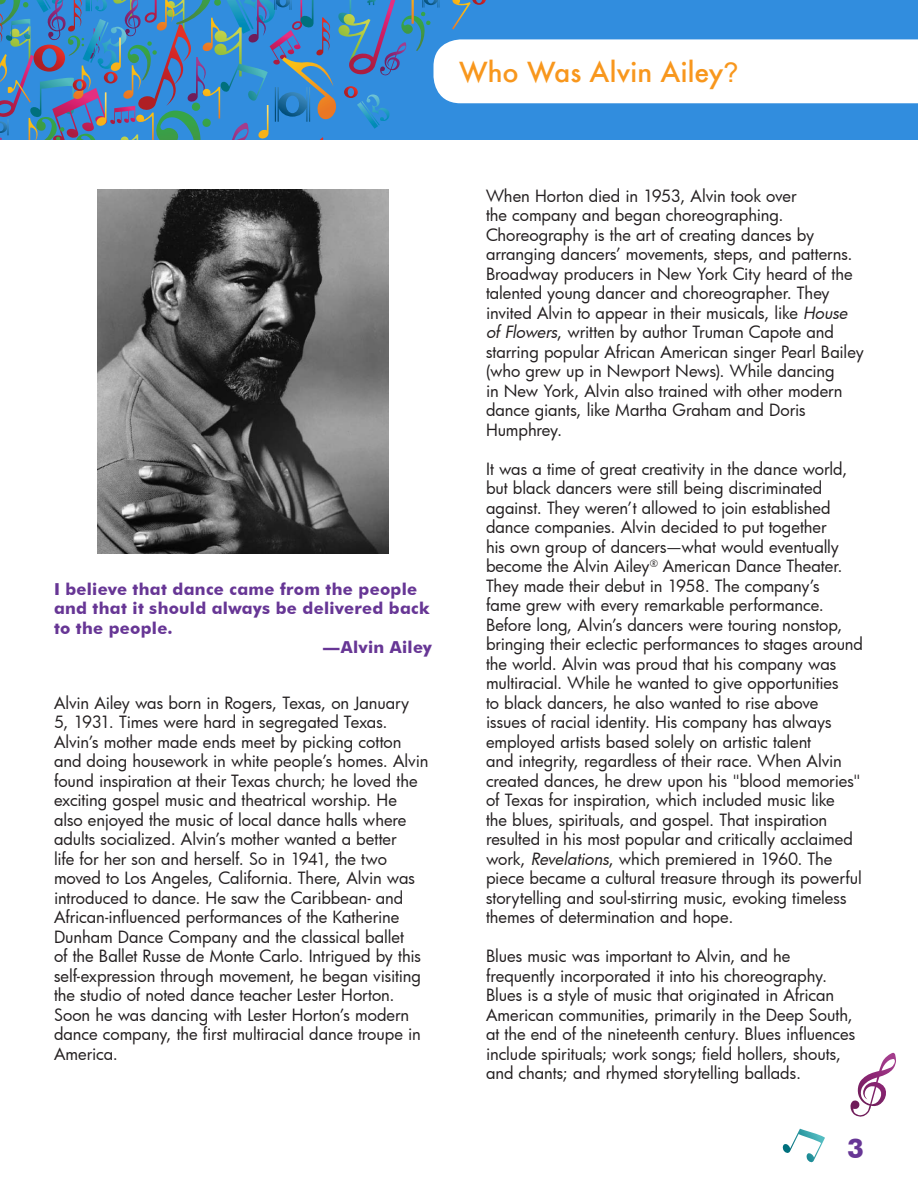
<style>
.page{position:relative;width:918px;height:1188px;background:#fff}
.page>*{position:absolute;margin:0;border:0;box-sizing:border-box;transform-origin:0 0}
.t1{font:500 27px "Futura";letter-spacing:.005em;color:#f8971d}
.t2{font:700 27px "Futura BT";color:#673695}
.t3{font:16.5px/19.5px "Futura";letter-spacing:-.005em;color:#231f20}
.t4{font:700 16.5px "Futura BT";letter-spacing:.02em;color:#673695}
.s1{font-family:"Arial";font-weight:400}
.s2{font-style:italic}
</style>
<div class="page">
<svg style="left:782px;top:1129px;width:43px;height:34px"></svg>
<svg style="left:0;top:0;width:918px;height:140px"></svg>
<svg style="left:850px;top:1053px;width:46px;height:64px"></svg>
<img style="left:97px;top:189px;width:292px;height:365px">
<h1 class="t1" style="left:459px;top:54px;width:281px">Who Was Alvin Ailey<span class="s1">?</span></h1>
<p class="t4" style="left:54px;top:579px;width:365px">I believe that dance came from the people</p>
<p class="t4" style="left:54px;top:598px;width:377px">and that it should always be delivered back</p>
<p class="t4" style="left:54px;top:618px;width:120px">to the people.</p>
<p class="t4" style="left:323px;top:637px;width:110px">—Alvin Ailey</p>
<p class="t3" style="left:54px;top:692px;width:376px">Alvin Ailey was born in Rogers, Texas, on January<br>5, 1931. Times were hard in segregated Texas.<br>Alvin’s mother made ends meet by picking cotton and doing housework in white people’s homes. Alvin found inspiration at their Texas church; he loved the exciting gospel music and theatrical worship. He also enjoyed the music of local dance halls where adults socialized. Alvin’s mother wanted a better<br>life for her son and herself. So in 1941, the two moved to Los Angeles, California. There, Alvin was introduced to dance. He saw the Caribbean- and African-influenced performances of the Katherine Dunham Dance Company and the classical ballet<br>of the Ballet Russe de Monte Carlo. Intrigued by this self-expression through movement, he began visiting the studio of noted dance teacher Lester Horton.<br>Soon he was dancing with Lester Horton’s modern dance company, the first multiracial dance troupe in America.</p>
<p class="t3" style="left:486px;top:185px;width:379px">When Horton died in 1953, Alvin took over<br>the company and began choreographing.<br>Choreography is the art of creating dances by arranging dancers’ movements, steps, and patterns.<br>Broadway producers in New York City heard of the talented young dancer and choreographer. They invited Alvin to appear in their musicals, like <span class="s2">House of Flowers</span>, written by author Truman Capote and starring popular African American singer Pearl Bailey (who grew up in Newport News). While dancing<br>in New York, Alvin also trained with other modern dance giants, like Martha Graham and Doris Humphrey.</p>
<p class="t3" style="left:486px;top:458px;width:379px">It was a time of great creativity in the dance world, but black dancers were still being discriminated against. They weren’t allowed to join established dance companies. Alvin decided to put together<br>his own group of dancers—what would eventually become the Alvin Ailey<sup>®</sup> American Dance Theater.<br>They made their debut in 1958. The company’s<br>fame grew with every remarkable performance.<br>Before long, Alvin’s dancers were touring nonstop, bringing their eclectic performances to stages around the world. Alvin was proud that his company was multiracial. While he wanted to give opportunities<br>to black dancers, he also wanted to rise above issues of racial identity. His company has always employed artists based solely on artistic talent<br>and integrity, regardless of their race. When Alvin created dances, he drew upon his "blood memories" of Texas for inspiration, which included music like<br>the blues, spirituals, and gospel. That inspiration resulted in his most popular and critically acclaimed work, <span class="s2">Revelations</span>, which premiered in 1960. The piece became a cultural treasure through its powerful storytelling and soul-stirring music, evoking timeless themes of determination and hope.</p>
<p class="t3" style="left:486px;top:946px;width:371px">Blues music was important to Alvin, and he frequently incorporated it into his choreography.<br>Blues is a style of music that originated in African American communities, primarily in the Deep South, at the end of the nineteenth century. Blues influences include spirituals; work songs; field hollers, shouts, and chants; and rhymed storytelling ballads.</p>
<h1 class="t2" style="left:847px;top:1132px;width:18px">3</h1>
</div>
